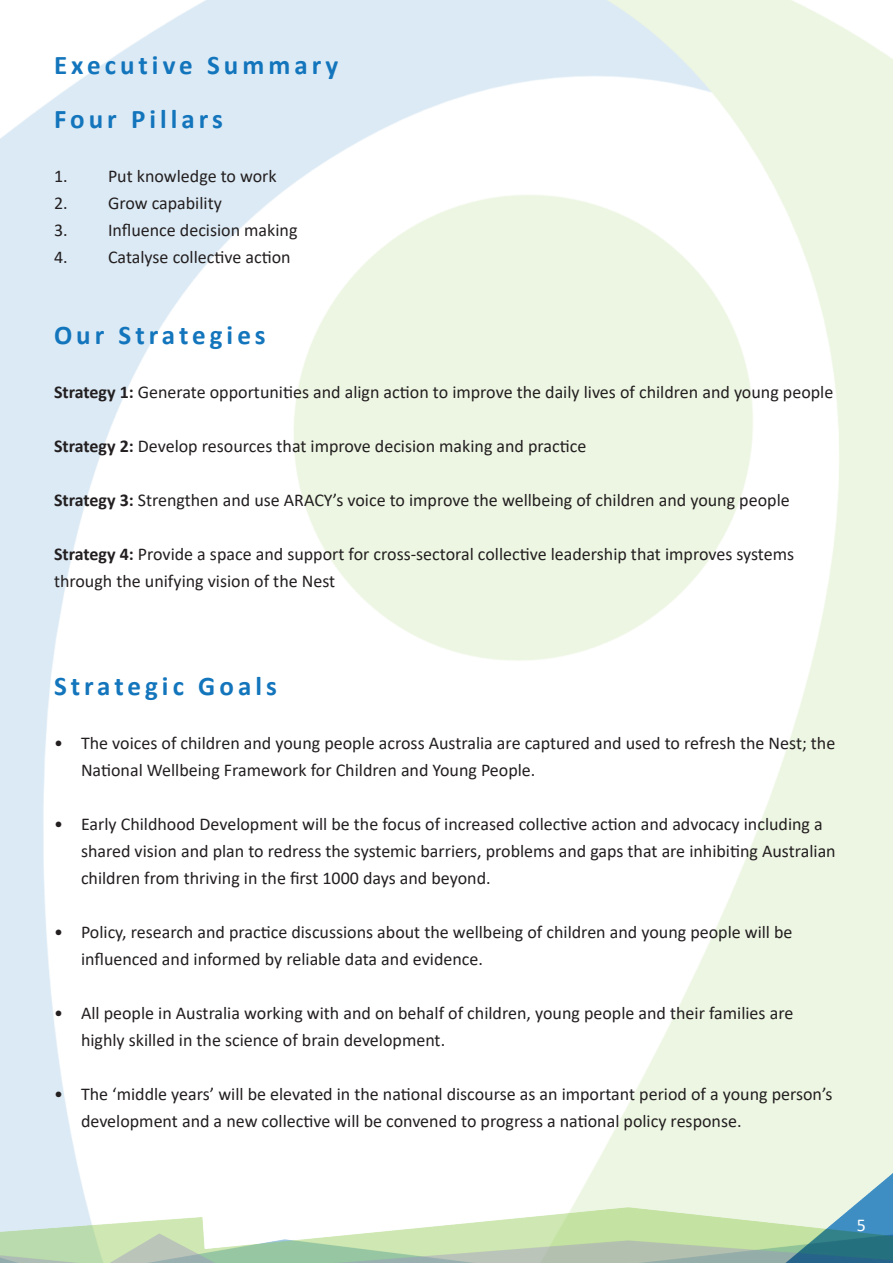
<style>
.page{position:relative;width:893px;height:1263px;background:#fff}
.page>*{position:absolute;margin:0;border:0;box-sizing:border-box;transform-origin:0 0}
.Basic_Headline_Blue{font:700 27px "Calibri";letter-spacing:.15em;color:#1375bc}
.t1{font:18px/27px "Calibri";color:#231f20}
.t2{font:18px "Calibri";color:#fff}
.s1{font-weight:700}
</style>
<div class="page">
<img style="left:0;top:1144px;width:893px;height:119px">
<p class="Basic_Headline_Blue" style="left:54px;top:46px;width:286px">Executive Summary</p>
<p class="Basic_Headline_Blue" style="left:54px;top:100px;width:170px">Four Pillars</p>
<p class="t1" style="left:54px;top:162px;width:224px">1. Put knowledge to work</p>
<p class="t1" style="left:54px;top:189px;width:169px">2. Grow capability</p>
<p class="t1" style="left:54px;top:216px;width:245px">3. Influence decision making</p>
<p class="t1" style="left:54px;top:243px;width:238px">4. Catalyse collective action</p>
<p class="Basic_Headline_Blue" style="left:54px;top:316px;width:213px">Our Strategies</p>
<p class="t1" style="left:54px;top:378px;width:781px"><span class="s1">Strategy 1:</span> Generate opportunities and align action to improve the daily lives of children and young people</p>
<p class="t1" style="left:54px;top:432px;width:534px"><span class="s1">Strategy 2:</span> Develop resources that improve decision making and practice</p>
<p class="t1" style="left:54px;top:486px;width:737px"><span class="s1">Strategy 3:</span> Strengthen and use ARACY’s voice to improve the wellbeing of children and young people</p>
<p class="t1" style="left:54px;top:540px;width:742px"><span class="s1">Strategy 4:</span> Provide a space and support for cross-sectoral collective leadership that improves systems through the unifying vision of the Nest</p>
<p class="Basic_Headline_Blue" style="left:54px;top:667px;width:224px">Strategic Goals</p>
<p class="t1" style="left:81px;top:729px;width:756px;text-indent:-27px">• The voices of children and young people across Australia are captured and used to refresh the Nest; the<br>National Wellbeing Framework for Children and Young People.</p>
<p class="t1" style="left:81px;top:810px;width:756px;text-indent:-27px">• Early Childhood Development will be the focus of increased collective action and advocacy including a shared vision and plan to redress the systemic barriers, problems and gaps that are inhibiting Australian children from thriving in the first 1000 days and beyond.</p>
<p class="t1" style="left:81px;top:918px;width:713px;text-indent:-27px">• Policy, research and practice discussions about the wellbeing of children and young people will be influenced and informed by reliable data and evidence.</p>
<p class="t1" style="left:81px;top:999px;width:714px;text-indent:-27px">• All people in Australia working with and on behalf of children, young people and their families are highly skilled in the science of brain development.</p>
<p class="t1" style="left:81px;top:1080px;width:753px;text-indent:-27px">• The ‘middle years’ will be elevated in the national discourse as an important period of a young person’s development and a new collective will be convened to progress a national policy response.</p>
<p class="t2" style="left:857px;top:1213px;width:11px">5</p>
</div>
